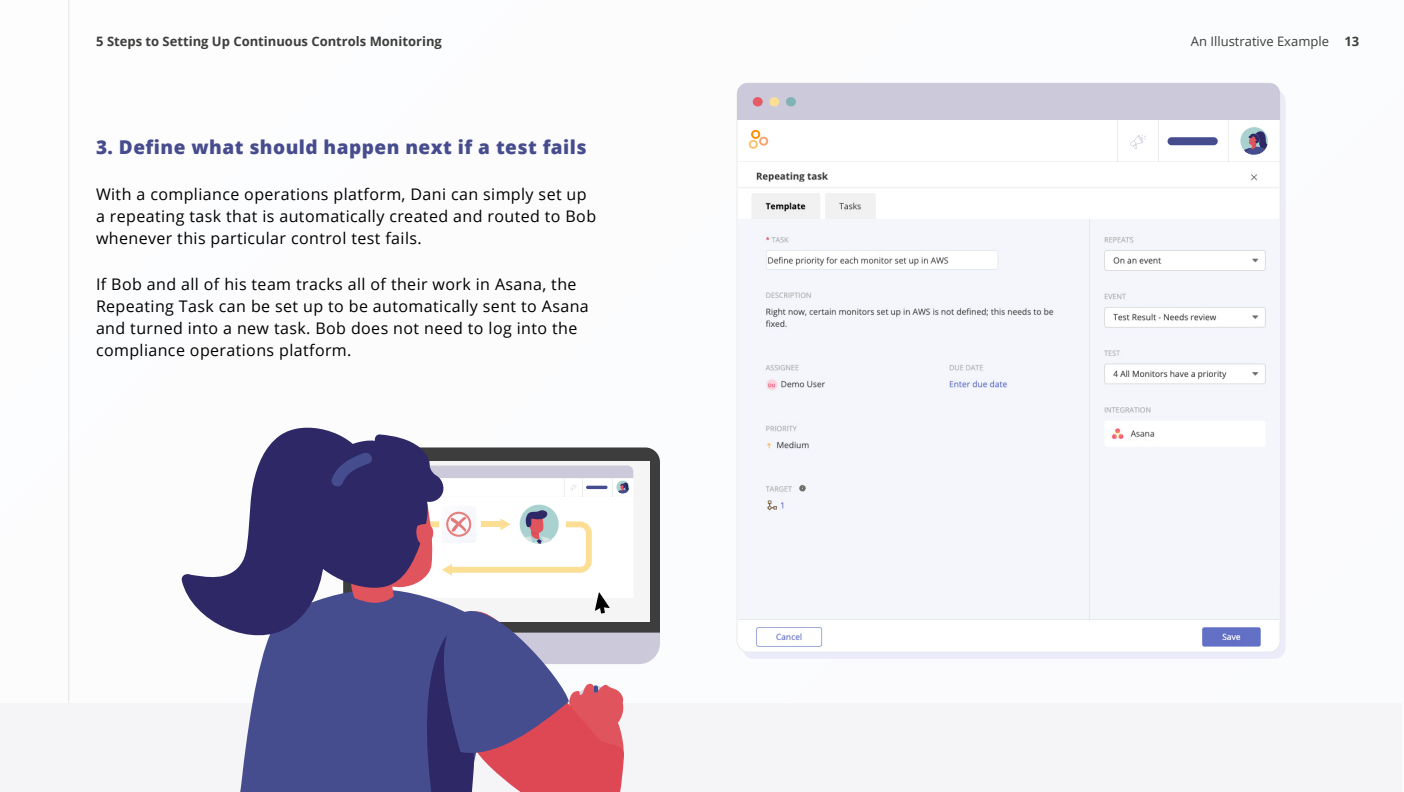
<style>
.page{position:relative;width:1404px;height:792px;background:#fff}
.page>*{position:absolute;margin:0;border:0;box-sizing:border-box;transform-origin:0 0}
.t1{font:800 19px "Open Sans";letter-spacing:.025em;color:#464c8e}
.t2{font:16px/22px "Open Sans";letter-spacing:.025em;color:#000}
.t3{font:700 13px "Open Sans";color:#3e3e3c}
.t4{font:13px "Open Sans";color:#3e3e3c}
.s1{font-weight:700}
</style>
<div class="page">
<hr style="left:68px;top:0;width:1px;height:792px;background:#000">
<div style="left:743px;top:90px;width:543px;height:569px;background:#ebebfa;border-radius:11px"></div>
<svg style="left:737px;top:120px;width:543px;height:532px;background:#fefefe"></svg>
<div style="left:737px;top:83px;width:543px;height:37px;background:#ccc9db"></div>
<div style="left:753px;top:97px;width:10px;height:9px;background:#e65c66;border-radius:50%"></div>
<div style="left:769px;top:97px;width:10px;height:9px;background:#fcde94;border-radius:50%"></div>
<div style="left:786px;top:97px;width:10px;height:9px;background:#80b3b5;border-radius:50%"></div>
<svg style="left:749px;top:130px;width:19px;height:19px"></svg>
<svg style="left:1240px;top:127px;width:28px;height:28px"></svg>
<div style="left:1168px;top:137px;width:50px;height:8px;background:#454d8f;border-radius:4px"></div>
<svg style="left:1130px;top:134px;width:16px;height:16px"></svg>
<hr style="left:1228px;top:120px;width:1px;height:41px;background:#ededed">
<hr style="left:1158px;top:120px;width:1px;height:41px;background:#ededed">
<hr style="left:1117px;top:120px;width:1px;height:41px;background:#ededed">
<svg style="left:737px;top:161px;width:543px;height:1px"></svg>
<img style="left:738px;top:163px;width:541px;height:485px">
<img style="left:738px;top:162px;width:541px;height:1px">
<div style="left:0;top:703px;width:1401px;height:89px;background:#f5f5f7"></div>
<svg style="left:181px;top:427px;width:479px;height:365px"></svg>
<p class="t3" style="left:96px;top:32px;width:347px">5 Steps to Setting Up Continuous Controls Monitoring</p>
<p class="t4" style="left:1191px;top:32px;width:170px">An Illustrative Example <span class="s1">13</span></p>
<p class="t1" style="left:96px;top:133px;width:492px">3. Define what should happen next if a test fails</p>
<p class="t2" style="left:96px;top:183px;width:502px">With a compliance operations platform, Dani can simply set up a repeating task that is automatically created and routed to Bob whenever this particular control test fails.</p>
<p class="t2" style="left:96px;top:273px;width:494px">If Bob and all of his team tracks all of their work in Asana, the Repeating Task can be set up to be automatically sent to Asana and turned into a new task. Bob does not need to log into the compliance operations platform.</p>
</div>
